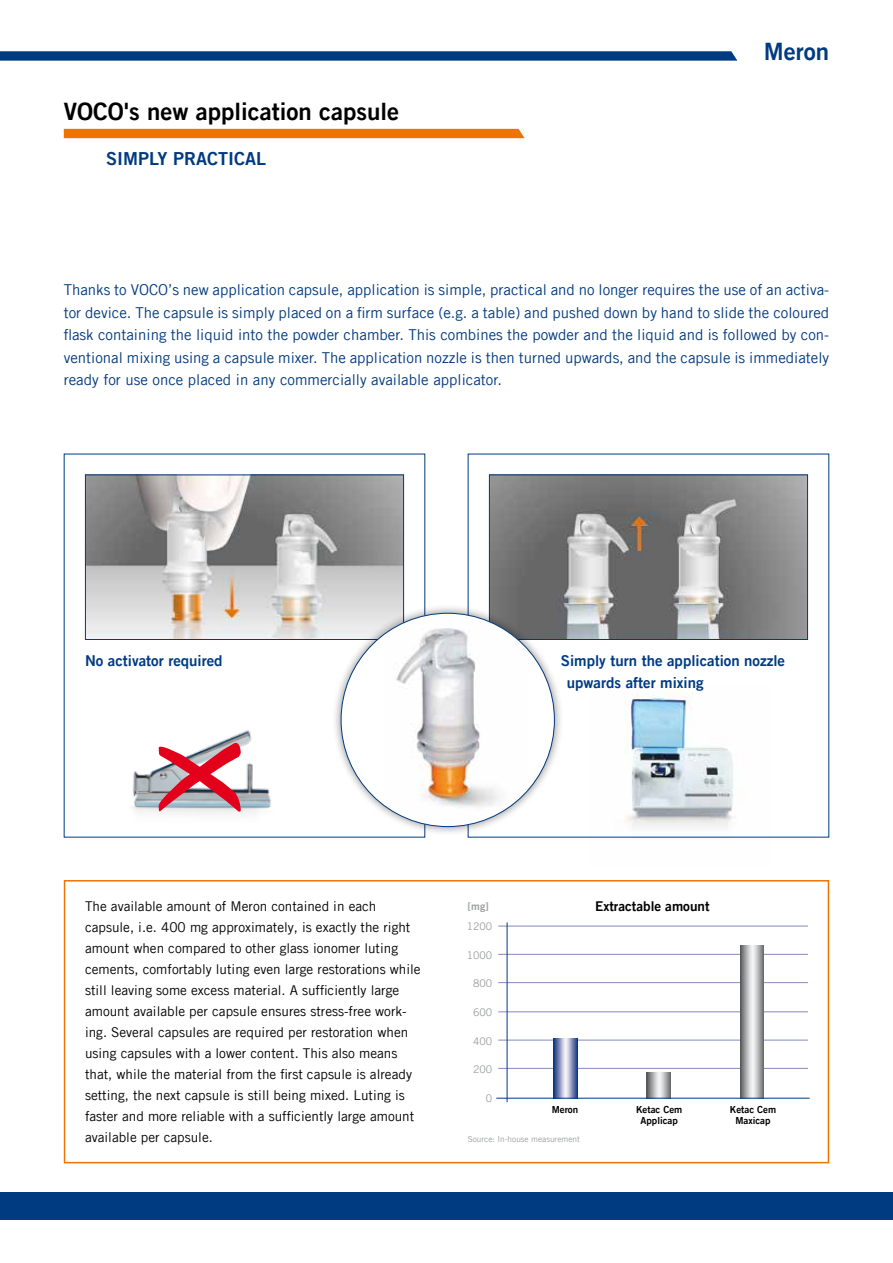
<style>
.page{position:relative;width:893px;height:1263px;background:#fff}
.page>*{position:absolute;margin:0;border:0;box-sizing:border-box;transform-origin:0 0}
.t1{font:24px "Trade Gothic LT Com Bd 2";color:#000}
.t2{font:24px "Trade Gothic LT Com Bd 2";color:#003a80}
.t3{font:18px "Trade Gothic LT Com Bd 2";color:#003a80}
.t4{font:15px/22.5px "Trade Gothic LT Com";color:#003a80;text-align:justify}
.t5{font:15px/22.5px "Trade Gothic LT Com Bd 2";color:#003a80}
.t6{font:13.5px/21px "Trade Gothic LT Com";color:#000}
.t7{font:13.5px "Trade Gothic LT Com Bd 2";color:#000}
.t8{font:10.5px "Trade Gothic LT Com";color:#9c9e9f}
.t9{font:10.5px "Trade Gothic LT Com Bd 2";color:#9c9e9f}
.t10{font:9.75px/11.7px "Trade Gothic LT Com Bd 2";color:#000;text-align:center}
.t11{font:8.25px "Trade Gothic LT Com";color:#9c9e9f}
</style>
<div class="page">
<div style="left:0;top:1192px;width:893px;height:28px;background:#003a80"></div>
<svg style="left:0;top:51px;width:737px;height:10px;background:#114788"></svg>
<div style="left:64px;top:880px;width:765px;height:283px;border:2px solid #ec7405"></div>
<img style="left:589px;top:688px;width:181px;height:150px">
<img style="left:491px;top:476px;width:315px;height:162px">
<div style="left:489px;top:474px;width:319px;height:166px;border:1px solid #003a80"></div>
<img style="left:133px;top:730px;width:138px;height:84px">
<svg style="left:159px;top:741px;width:82px;height:71px"></svg>
<img style="left:87px;top:476px;width:315px;height:162px">
<div style="left:85px;top:474px;width:319px;height:166px;border:1px solid #003a80"></div>
<div style="left:64px;top:129px;width:461px;height:9px;background:#ec7405"></div>
<div style="left:332px;top:604px;width:232px;height:232px;background:#000;opacity:.46"></div>
<div style="left:341px;top:613px;width:213px;height:213px;background:#fff;border-radius:50%"></div>
<img style="left:386px;top:613px;width:143px;height:213px">
<hr style="left:498px;top:1068px;width:310px;height:1px;background:#848bb9">
<hr style="left:498px;top:1040px;width:310px;height:1px;background:#848bb9">
<hr style="left:498px;top:1011px;width:310px;height:1px;background:#848bb9">
<hr style="left:498px;top:982px;width:310px;height:1px;background:#848bb9">
<hr style="left:498px;top:954px;width:310px;height:1px;background:#848bb9">
<hr style="left:498px;top:926px;width:310px;height:1px;background:#848bb9">
<svg style="left:740px;top:946px;width:24px;height:152px;background:#aeb0b1"></svg>
<hr style="left:507px;top:922px;width:1px;height:180px;background:#003a80">
<svg style="left:553px;top:1038px;width:24px;height:60px"></svg>
<svg style="left:647px;top:1072px;width:24px;height:26px"></svg>
<hr style="left:496px;top:1098px;width:314px;height:1px;background:#003a80">
<h1 class="t1" style="left:64px;top:97px;width:16px">VOCO</h1>
<h1 class="t1" style="left:124px;top:97px;width:277px">'s new application capsule</h1>
<h2 class="t3" style="left:64px;top:147px;width:19px">Simp</h2>
<h2 class="t3" style="left:149px;top:147px;width:36px">ly pra</h2>
<h2 class="t3" style="left:207px;top:147px;width:61px">cti cal</h2>
<h1 class="t2" style="left:764px;top:37px;width:67px">Meron</h1>
<p class="t4" style="left:64px;top:279px;width:767px">Thanks to VOCO’s new application capsule, application is simple, practical and no longer requires the use of an activa&shy;tor device. The capsule is simply placed on a firm surface (e.g. a table) and pushed down by hand to slide the coloured flask containing the liquid into the powder chamber. This combines the powder and the liquid and is followed by con&shy;ventional mixing using a capsule mixer. The application nozzle is then turned upwards, and the capsule is immediately ready for use once placed in any commercially available applicator.</p>
<p class="t5" style="left:85px;top:649px;width:139px">N o activator required</p>
<p class="t5" style="left:567px;top:649px;width:220px;text-indent:-6px">Simply turn the application nozzle upwards after mixing</p>
<p class="t6" style="left:85px;top:895px;width:337px">The available amount of Meron contained in each capsule, i.e. 400 mg approximately, is exactly the right amount when compared to other glass ionomer luting cements, comfortably luting even large restorations while still leaving some excess material. A sufficiently large amount available per capsule ensures stress-free work&shy;ing. Several capsules are required per restoration when using capsules with a lower content. This also means that, while the material from the first capsule is already setting, the next capsule is still being mixed. Luting is faster and more reliable with a sufficiently large amount available per capsule.</p>
<p class="t9" style="left:468px;top:900px;width:22px">[mg]</p>
<p class="t7" style="left:595px;top:898px;width:116px">Extractable amount</p>
<p class="t8" style="left:467px;top:920px;width:27px">1200</p>
<p class="t8" style="left:467px;top:948px;width:27px">1000</p>
<p class="t8" style="left:473px;top:977px;width:21px">800</p>
<p class="t8" style="left:473px;top:1006px;width:21px">600</p>
<p class="t8" style="left:473px;top:1034px;width:21px">400</p>
<p class="t8" style="left:473px;top:1063px;width:21px">200</p>
<p class="t8" style="left:486px;top:1092px;width:8px">0</p>
<p class="t10" style="left:552px;top:1103px;width:28px">Meron</p>
<p class="t10" style="left:636px;top:1103px;width:48px">Ketac Cem<br>Applicap</p>
<p class="t11" style="left:468px;top:1134px;width:114px">Source: In-house measurement</p>
<p class="t10" style="left:730px;top:1103px;width:48px">Ketac Cem<br>Maxicap</p>
</div>
